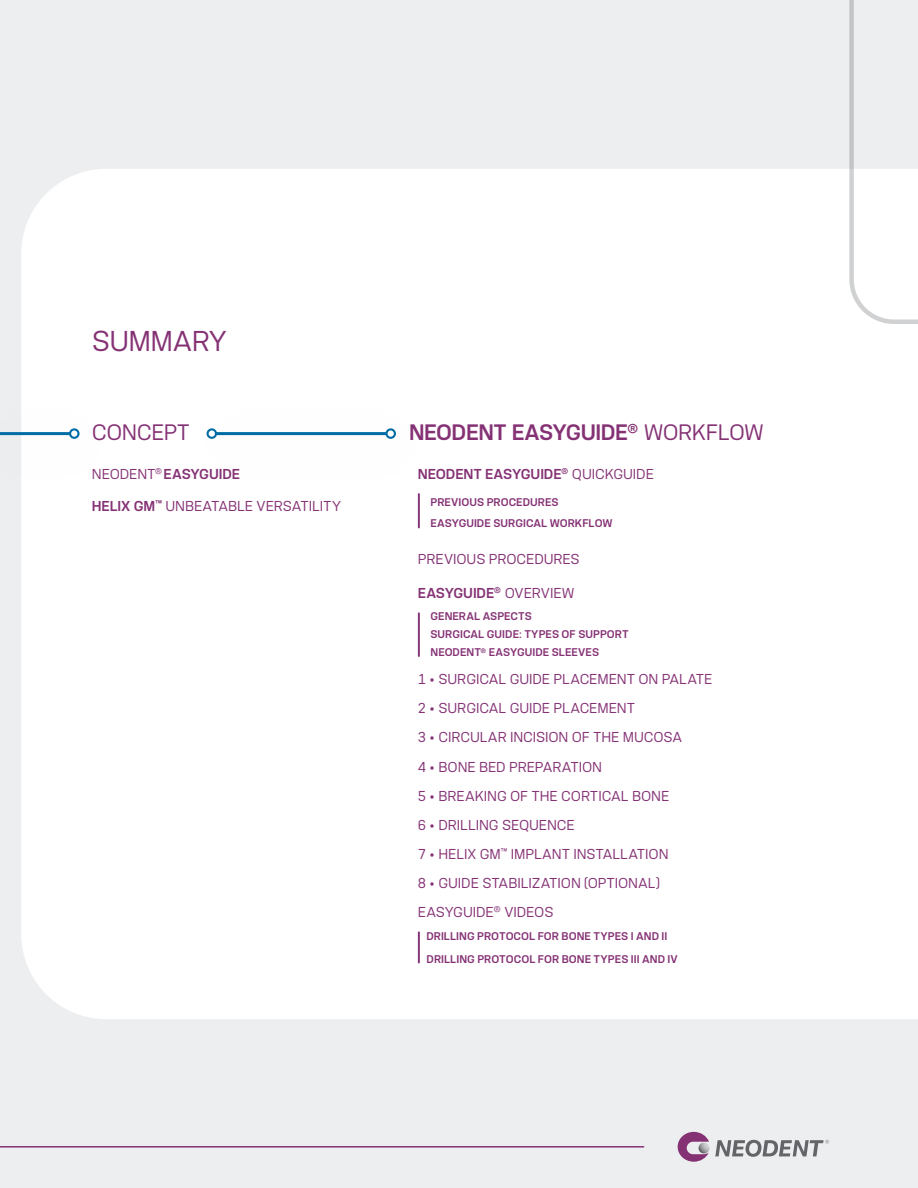
<style>
.page{position:relative;width:918px;height:1188px;background:#edeeef}
.page>*{position:absolute;margin:0;border:0;box-sizing:border-box;transform-origin:0 0}
.t1{font:27px "Konsens";letter-spacing:-.025em;color:#853275}
.t2{font:600 21px "Konsens";letter-spacing:-.025em;color:#853275}
.t3{font:21px "Konsens";letter-spacing:-.025em;color:#853275}
.t4{font:13.5px/29.1px "Konsens";letter-spacing:-.01em;color:#853275}
.t5{font:600 13.5px "Konsens";letter-spacing:-.01em;color:#853275}
.t6{font:600 10.5px/18px "Konsens";color:#853275}
.s1{font-weight:400}
.s2{font-weight:600}
</style>
<div class="page">
<div style="left:21px;top:169px;width:897px;height:850px;background:#fff"></div>
<hr style="left:0;top:1146px;width:644px;height:2px;background:#853275">
<svg style="left:678px;top:1132px;width:151px;height:30px"></svg>
<svg style="left:849px;top:0;width:69px;height:324px"></svg>
<div style="left:0;top:391px;width:134px;height:107px;background:#000;opacity:.15"></div>
<hr style="left:0;top:432px;width:70px;height:3px;background:#006ca5">
<div style="left:69px;top:428px;width:11px;height:11px;border:2px solid #006ca5;border-radius:50%"></div>
<div style="left:174px;top:391px;width:277px;height:107px;background:#fff"></div>
<hr style="left:216px;top:432px;width:171px;height:3px;background:#006ca5">
<div style="left:207px;top:428px;width:10px;height:11px;border:2px solid #006ca5;border-radius:50%"></div>
<div style="left:385px;top:428px;width:11px;height:11px;border:2px solid #006ca5;border-radius:50%"></div>
<hr style="left:418px;top:494px;width:2px;height:33px;background:#853275">
<hr style="left:418px;top:613px;width:2px;height:43px;background:#853275">
<hr style="left:418px;top:932px;width:2px;height:30px;background:#853275">
<h1 class="t1" style="left:92px;top:324px;width:137px">SUMMARY</h1>
<h2 class="t3" style="left:92px;top:419px;width:100px">CONCEPT</h2>
<h2 class="t2" style="left:409px;top:419px;width:356px">NEODENT EASYGUIDE<sup>®</sup> <span class="s1">WORKFLOW</span></h2>
<p class="t5" style="left:92px;top:465px;width:150px"><span class="s1">NEODENT</span><sup>®</sup> EASYGUIDE</p>
<p class="t4" style="left:92px;top:491px;width:251px"><span class="s2">HELIX GM</span><sup>™</sup> UNBEATABLE VERSATILITY</p>
<p class="t6" style="left:431px;top:493px;width:130px">PREVIOUS PROCEDURES</p>
<p class="t5" style="left:418px;top:465px;width:238px">NEODENT EASYGUIDE<sup>®</sup> <span class="s1">QUICKGUIDE</span></p>
<p class="t6" style="left:431px;top:514px;width:184px">EASYGUIDE SURGICAL WORKFLOW</p>
<p class="t4" style="left:418px;top:544px;width:163px">PREVIOUS PROCEDURES</p>
<p class="t5" style="left:418px;top:584px;width:158px">EASYGUIDE<sup>®</sup> <span class="s1">OVERVIEW</span></p>
<p class="t6" style="left:431px;top:607px;width:200px">GENERAL ASPECTS<br>SURGICAL GUIDE: TYPES OF SUPPORT<br>NEODENT<sup>®</sup> EASYGUIDE SLEEVES</p>
<p class="t4" style="left:418px;top:664px;width:296px">1 • SURGICAL GUIDE PLACEMENT ON PALATE<br>2 • SURGICAL GUIDE PLACEMENT<br>3 • CIRCULAR INCISION OF THE MUCOSA<br>4 • BONE BED PREPARATION<br>5 • BREAKING OF THE CORTICAL BONE<br>6 • DRILLING SEQUENCE<br>7 • HELIX GM<sup>™</sup> IMPLANT INSTALLATION<br>8 • GUIDE STABILIZATION (OPTIONAL)</p>
<p class="t4" style="left:418px;top:897px;width:137px">EASYGUIDE<sup>®</sup> VIDEOS</p>
<p class="t6" style="left:426px;top:924px;width:253px;line-height:22.8px">DRILLING PROTOCOL FOR BONE TYPES I AND II<br>DRILLING PROTOCOL FOR BONE TYPES III AND IV</p>
</div>
